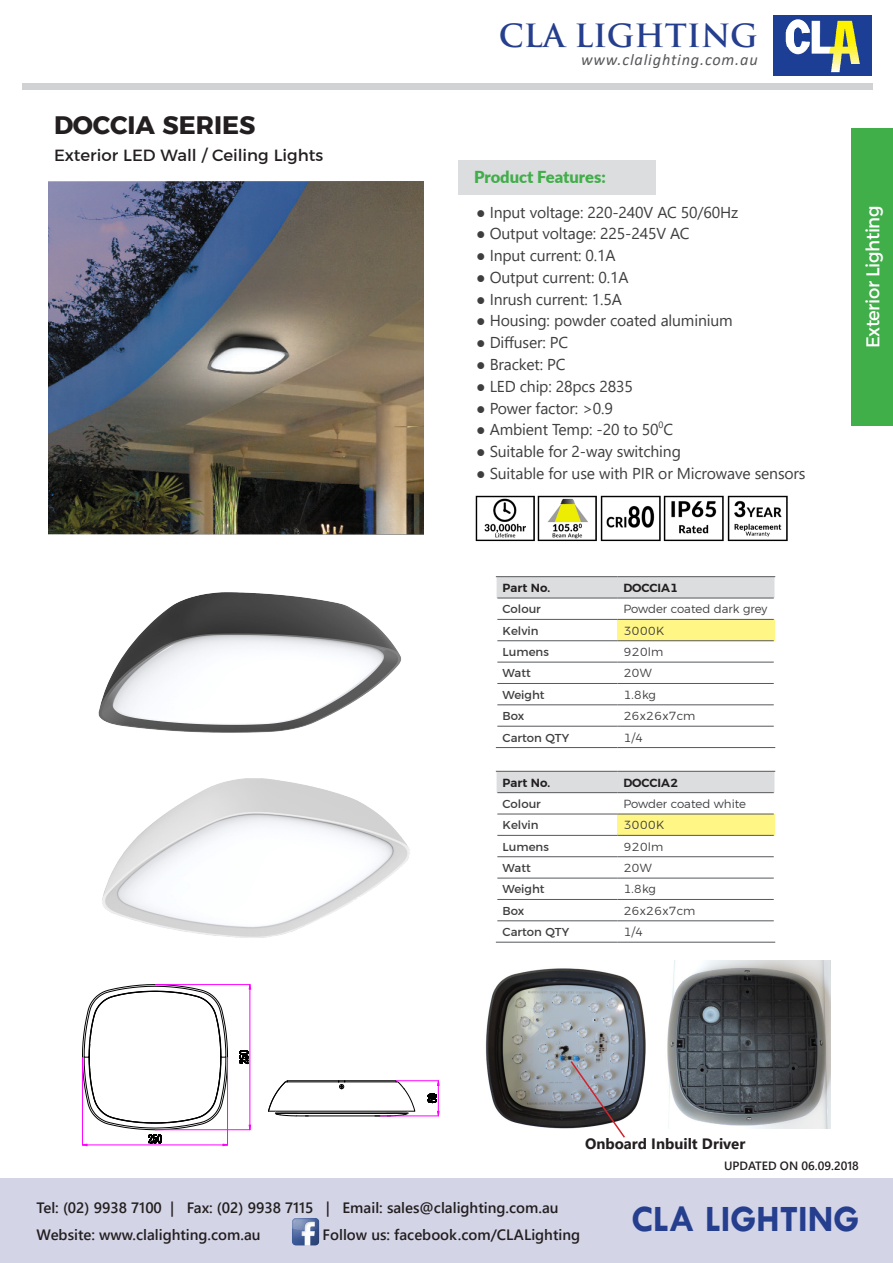
<style>
.page{position:relative;width:893px;height:1263px;background:#fff}
.page>*{position:absolute;margin:0;border:0;box-sizing:border-box;transform-origin:0 0}
.t1{font:700 37.5px "Tw Cen";color:#253f8e}
.t2{font:700 31.2px "Trajan Pro";color:#253f8e}
.t3{font:700 25.2px "Argentum Sans";color:#231f20}
.t4{font:18.9px "Argentum Sans";letter-spacing:-.025em;color:#fff;scale:.95 1}
.t5{font:16.5px "Argentum Sans";color:#231f20}
.t6{font:900 16.5px "Lato";color:#40ae49}
.t7{font:italic 16.2px "Calibri";letter-spacing:.05em;color:#57585a}
.t8{font:15.75px "Segoe UI";letter-spacing:-.01em;color:#3e3e3f}
.t9{font:600 15px "Segoe UI";color:#231f20}
.t10{font:700 15px "Segoe UI";color:#231f20}
.t11{font:600 12px "Segoe UI";color:#231f20}
.t12{font:300 11.7px "Argentum Sans";color:#3e3e3f}
.t13{font:11.7px "Argentum Sans";color:#3e3e3f}
.t14{font:600 11.7px "Argentum Sans";color:#231f20}
.t15{font:9.15px "Segoe UI";color:#3e3e3f}
</style>
<div class="page">
<img style="left:773px;top:16px;width:98px;height:59px">
<div style="left:23px;top:83px;width:850px;height:7px;background:#d1d2d4"></div>
<div style="left:0;top:1178px;width:893px;height:85px;background:#d4d4e7"></div>
<img style="left:292px;top:1218px;width:28px;height:28px">
<div style="left:851px;top:128px;width:42px;height:298px;background:#40ae49"></div>
<div style="left:459px;top:160px;width:197px;height:34px;background:#dcdddf"></div>
<img style="left:544px;top:495px;width:48px;height:47px">
<img style="left:475px;top:495px;width:69px;height:47px">
<img style="left:592px;top:495px;width:63px;height:47px">
<img style="left:655px;top:495px;width:64px;height:47px">
<img style="left:719px;top:495px;width:69px;height:47px">
<img style="left:98px;top:592px;width:303px;height:141px">
<svg style="left:497px;top:577px;width:277px;height:21px;background:#d7d8da"></svg>
<div style="left:617px;top:619px;width:157px;height:22px;background:#fff685"></div>
<hr style="left:496px;top:576px;width:121px;height:1px;background:#57585a">
<hr style="left:617px;top:576px;width:158px;height:1px;background:#57585a">
<hr style="left:497px;top:598px;width:120px;height:1px;background:#57585a">
<hr style="left:617px;top:598px;width:157px;height:1px;background:#57585a">
<hr style="left:497px;top:619px;width:120px;height:1px;background:#57585a">
<hr style="left:617px;top:619px;width:157px;height:1px;background:#57585a">
<hr style="left:497px;top:640px;width:120px;height:1px;background:#57585a">
<hr style="left:617px;top:640px;width:157px;height:1px;background:#57585a">
<hr style="left:497px;top:662px;width:120px;height:1px;background:#57585a">
<hr style="left:617px;top:662px;width:157px;height:1px;background:#57585a">
<hr style="left:497px;top:683px;width:120px;height:1px;background:#57585a">
<hr style="left:617px;top:683px;width:157px;height:1px;background:#57585a">
<hr style="left:497px;top:704px;width:120px;height:1px;background:#57585a">
<hr style="left:617px;top:704px;width:157px;height:1px;background:#57585a">
<hr style="left:497px;top:726px;width:120px;height:1px;background:#57585a">
<hr style="left:617px;top:726px;width:157px;height:1px;background:#57585a">
<hr style="left:496px;top:747px;width:121px;height:1px;background:#57585a">
<hr style="left:617px;top:747px;width:158px;height:1px;background:#57585a">
<img style="left:102px;top:778px;width:308px;height:160px">
<div style="left:497px;top:772px;width:277px;height:20px;background:#dcdddf"></div>
<div style="left:617px;top:814px;width:157px;height:21px;background:#fff685"></div>
<hr style="left:496px;top:771px;width:121px;height:1px;background:#57585a">
<hr style="left:617px;top:771px;width:158px;height:1px;background:#57585a">
<hr style="left:497px;top:792px;width:120px;height:1px;background:#57585a">
<hr style="left:617px;top:792px;width:157px;height:1px;background:#57585a">
<hr style="left:497px;top:814px;width:120px;height:1px;background:#57585a">
<hr style="left:617px;top:814px;width:157px;height:1px;background:#57585a">
<hr style="left:497px;top:835px;width:120px;height:1px;background:#57585a">
<hr style="left:617px;top:835px;width:157px;height:1px;background:#57585a">
<hr style="left:497px;top:856px;width:120px;height:1px;background:#57585a">
<hr style="left:617px;top:856px;width:157px;height:1px;background:#57585a">
<hr style="left:497px;top:878px;width:120px;height:1px;background:#57585a">
<hr style="left:617px;top:878px;width:157px;height:1px;background:#57585a">
<hr style="left:497px;top:899px;width:120px;height:1px;background:#57585a">
<hr style="left:617px;top:899px;width:157px;height:1px;background:#57585a">
<hr style="left:497px;top:920px;width:120px;height:1px;background:#57585a">
<hr style="left:617px;top:920px;width:157px;height:1px;background:#57585a">
<hr style="left:496px;top:942px;width:121px;height:1px;background:#57585a">
<hr style="left:617px;top:942px;width:158px;height:1px;background:#57585a">
<svg style="left:81px;top:984px;width:171px;height:163px"></svg>
<svg style="left:268px;top:1080px;width:147px;height:37px"></svg>
<hr style="left:380px;top:1116px;width:59px;height:1px;background:#f0f">
<hr style="left:396px;top:1080px;width:43px;height:1px;background:#f0f">
<svg style="left:422px;top:1080px;width:18px;height:37px"></svg>
<img style="left:667px;top:960px;width:163px;height:169px">
<img style="left:485px;top:968px;width:161px;height:161px">
<img style="left:48px;top:181px;width:376px;height:354px">
<svg style="left:569px;top:1059px;width:57px;height:79px"></svg>
<p class="t3" style="left:54px;top:105px;width:203px">DOCCIA SERIES</p>
<p class="t5" style="left:54px;top:143px;width:271px">Exterior LED Wall / Ceiling Lights</p>
<p class="t2" style="left:499px;top:16px;width:260px">CLA LIGHTING</p>
<p class="t7" style="left:581px;top:49px;width:178px">www.clalighting.com.au</p>
<p class="t6" style="left:474px;top:164px;width:133px">Product Features:</p>
<p class="t8" style="left:476px;top:197px;width:264px">● Input voltage: 220-240V AC 50/60Hz</p>
<p class="t8" style="left:476px;top:219px;width:215px">● Output voltage: 225-245V AC</p>
<p class="t8" style="left:476px;top:241px;width:141px">● Input current: 0.1A</p>
<p class="t8" style="left:476px;top:263px;width:154px">● Output current: 0.1A</p>
<p class="t8" style="left:476px;top:284px;width:147px">● Inrush current: 1.5A</p>
<p class="t8" style="left:476px;top:306px;width:258px">● Housing: powder coated aluminium</p>
<p class="t8" style="left:476px;top:328px;width:94px">● Diffuser: PC</p>
<p class="t8" style="left:476px;top:350px;width:91px">● Bracket: PC</p>
<p class="t8" style="left:476px;top:371px;width:158px">● LED chip: 28pcs 2835</p>
<p class="t8" style="left:476px;top:393px;width:138px">● Power factor: &gt;0.9</p>
<p class="t8" style="left:476px;top:415px;width:199px">● Ambient Temp: -20 to 50 C</p>
<p class="t15" style="left:659px;top:416px;width:6px">0</p>
<p class="t8" style="left:476px;top:437px;width:206px">● Suitable for 2-way switching</p>
<p class="t8" style="left:476px;top:458px;width:331px">● Suitable for use with PIR or Microwave sensors</p>
<p class="t14" style="left:503px;top:579px;width:49px">Part No.</p>
<p class="t14" style="left:623px;top:579px;width:56px">DOCCIA1</p>
<p class="t13" style="left:503px;top:600px;width:40px">Colour</p>
<p class="t12" style="left:623px;top:600px;width:146px">Powder coated dark grey</p>
<p class="t13" style="left:503px;top:621px;width:37px">Kelvin</p>
<p class="t12" style="left:623px;top:622px;width:42px">3000K</p>
<p class="t13" style="left:503px;top:643px;width:48px">Lumens</p>
<p class="t12" style="left:623px;top:643px;width:42px">920lm</p>
<p class="t13" style="left:503px;top:664px;width:30px">Watt</p>
<p class="t12" style="left:623px;top:664px;width:30px">20W</p>
<p class="t13" style="left:503px;top:686px;width:44px">Weight</p>
<p class="t12" style="left:623px;top:686px;width:34px">1.8kg</p>
<p class="t13" style="left:503px;top:707px;width:23px">Box</p>
<p class="t12" style="left:623px;top:707px;width:74px">26x26x7cm</p>
<p class="t13" style="left:503px;top:728px;width:68px">Carton QTY</p>
<p class="t12" style="left:623px;top:728px;width:22px">1/4</p>
<p class="t14" style="left:503px;top:773px;width:49px">Part No.</p>
<p class="t14" style="left:623px;top:773px;width:56px">DOCCIA2</p>
<p class="t13" style="left:503px;top:795px;width:40px">Colour</p>
<p class="t12" style="left:623px;top:795px;width:124px">Powder coated white</p>
<p class="t13" style="left:503px;top:816px;width:37px">Kelvin</p>
<p class="t12" style="left:623px;top:816px;width:42px">3000K</p>
<p class="t13" style="left:503px;top:837px;width:48px">Lumens</p>
<p class="t12" style="left:623px;top:838px;width:42px">920lm</p>
<p class="t13" style="left:503px;top:859px;width:30px">Watt</p>
<p class="t12" style="left:623px;top:859px;width:30px">20W</p>
<p class="t13" style="left:503px;top:880px;width:44px">Weight</p>
<p class="t12" style="left:623px;top:880px;width:34px">1.8kg</p>
<p class="t13" style="left:503px;top:901px;width:23px">Box</p>
<p class="t12" style="left:623px;top:902px;width:74px">26x26x7cm</p>
<p class="t13" style="left:503px;top:923px;width:68px">Carton QTY</p>
<p class="t12" style="left:623px;top:923px;width:22px">1/4</p>
<p class="t4" style="left:858px;top:348px;width:152px;rotate:-90deg">Exterior Lighting</p>
<p class="t10" style="left:585px;top:1129px;width:162px">Onboard Inbuilt Driver</p>
<p class="t11" style="left:724px;top:1155px;width:136px">UPDATED ON 06.09.2018</p>
<p class="t9" style="left:37px;top:1193px;width:523px">Tel: (02) 9938 7100 | Fax: (02) 9938 7115 | Email: sales@clalighting.com.au</p>
<p class="t9" style="left:37px;top:1220px;width:226px">Website: www.clalighting.com.au</p>
<p class="t9" style="left:323px;top:1220px;width:259px">Follow us: facebook.com/CLALighting</p>
<p class="t1" style="left:631px;top:1196px;width:230px">CLA LIGHTING</p>
</div>
